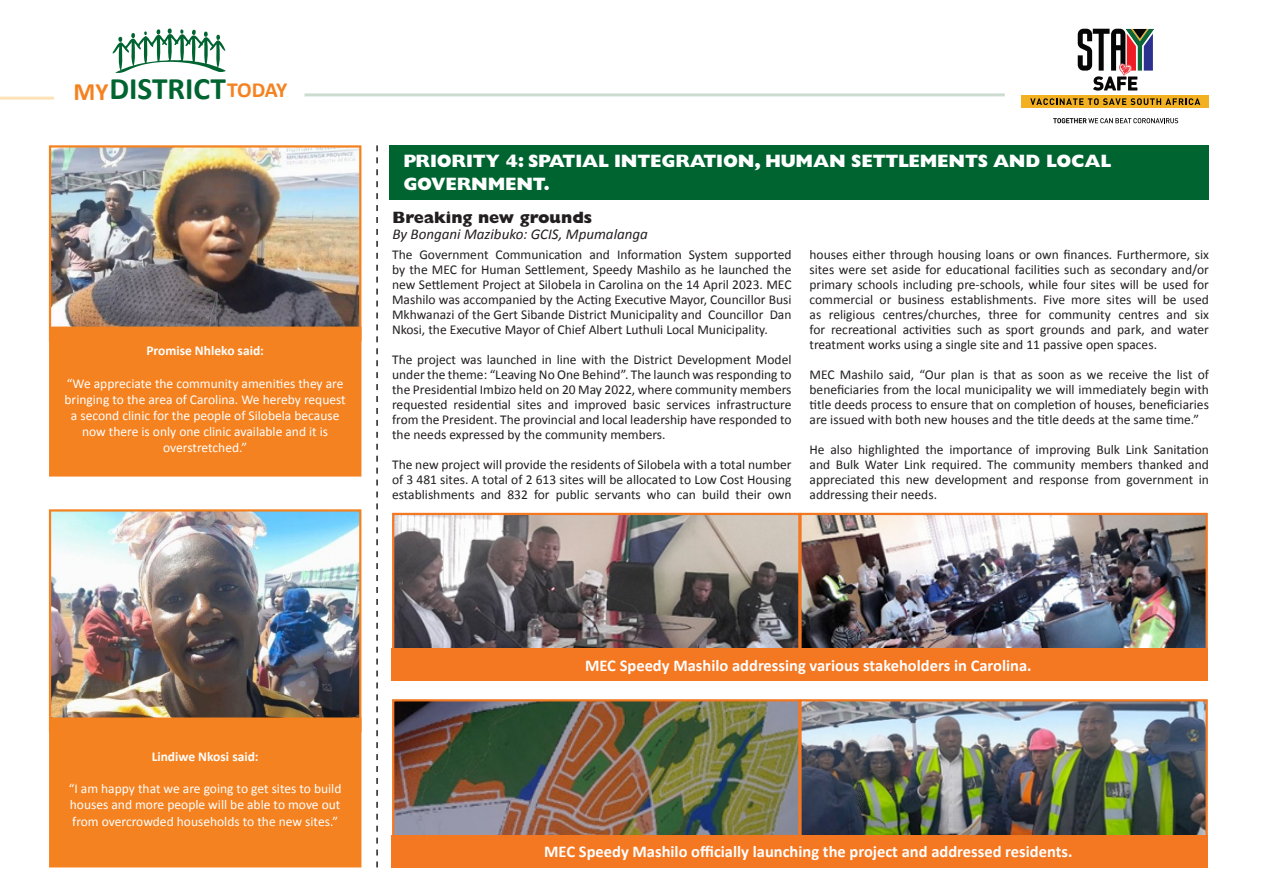
<style>
.page{position:relative;width:1263px;height:893px;background:#fff}
.page>*{position:absolute;margin:0;border:0;box-sizing:border-box;transform-origin:0 0}
.t1{font:700 31.35px "Calibri";color:#006431}
.t2{font:700 25.05px "Calibri";color:#f58220}
.t3{font:700 21.6px "Calibri";letter-spacing:-.025em;color:#f58220}
.t4{font:800 18px/22.5px "Gill Sans MT Pro";letter-spacing:-.01em;color:#fff}
.t5{font:700 16.5px "Calibri";color:#fff}
.t6{font:800 16.5px "Gill Sans MT Pro";color:#231f20}
.t7{font:italic 15px "Calibri";color:#231f20}
.t8{font:13.5px/15px "Calibri";color:#231f20;text-align:justify}
.t9{font:13.5px/16.2px "Calibri";color:#fff;text-align:center}
.t10{font:700 13.5px "Calibri";color:#fff}
</style>
<div class="page">
<div style="left:390px;top:145px;width:819px;height:55px;background:#006431"></div>
<svg style="left:376px;top:145px;width:2px;height:722px"></svg>
<hr style="left:0;top:97px;width:54px;height:3px;background:#fee2b7">
<hr style="left:304px;top:93px;width:701px;height:3px;background:#ccdcd0">
<svg style="left:113px;top:28px;width:113px;height:45px"></svg>
<svg style="left:1078px;top:29px;width:76px;height:62px"></svg>
<div style="left:1022px;top:95px;width:187px;height:12px;background:#f3b121"></div>
<svg style="left:1030px;top:98px;width:170px;height:7px"></svg>
<svg style="left:1053px;top:118px;width:125px;height:5px"></svg>
<img style="left:395px;top:516px;width:810px;height:132px">
<div style="left:392px;top:513px;width:408px;height:142px;border:2px solid #f47721"></div>
<img style="left:395px;top:702px;width:810px;height:133px">
<div style="left:392px;top:699px;width:408px;height:143px;border:2px solid #f47721"></div>
<div style="left:799px;top:513px;width:409px;height:142px;border:2px solid #f47721"></div>
<div style="left:799px;top:699px;width:409px;height:143px;border:2px solid #f47721"></div>
<div style="left:391px;top:648px;width:817px;height:33px;background:#f47721"></div>
<div style="left:391px;top:835px;width:817px;height:33px;background:#f47721"></div>
<img style="left:52px;top:148px;width:306px;height:179px">
<div style="left:49px;top:145px;width:312px;height:196px;border:2px solid #f58220"></div>
<img style="left:52px;top:512px;width:306px;height:205px">
<div style="left:49px;top:509px;width:312px;height:223px;border:2px solid #f58220"></div>
<div style="left:49px;top:327px;width:312px;height:150px;background:#f58220;border:2px solid #f58220"></div>
<div style="left:49px;top:717px;width:312px;height:150px;background:#f58220;border:2px solid #f58220"></div>
<p class="t2" style="left:73px;top:75px;width:36px">MY</p>
<p class="t1" style="left:109px;top:69px;width:118px">DISTRICT</p>
<p class="t3" style="left:227px;top:76px;width:62px">TODAY</p>
<p class="t10" style="left:146px;top:342px;width:119px">Promise Nhleko said:</p>
<p class="t9" style="left:65px;top:375px;width:283px">“We appreciate the community amenities they are bringing to the area of Carolina. We hereby request a second clinic for the people of Silobela because now there is only one clinic available and it is overstretched.”</p>
<p class="t4" style="left:403px;top:150px;width:709px">PRIORITY 4: SPATIAL INTEGRATION, HUMAN SETTLEMENTS AND LOCAL<br>GOVERNMENT.</p>
<p class="t6" style="left:392px;top:207px;width:201px">Breaking new grounds</p>
<p class="t7" style="left:392px;top:224px;width:257px">By Bongani Mazibuko: GCIS, Mpumalanga</p>
<p class="t8" style="left:392px;top:247px;width:401px">The Government Communication and Information System supported by the MEC for Human Settlement, Speedy Mashilo as he launched the new Settlement Project at Silobela in Carolina on the 14 April 2023. MEC Mashilo was accompanied by the Acting Executive Mayor, Councillor Busi Mkhwanazi of the Gert Sibande District Municipality and Councillor Dan Nkosi, the Executive Mayor of Chief Albert Luthuli Local Municipality.</p>
<p class="t8" style="left:392px;top:352px;width:401px">The project was launched in line with the District Development Model under the theme: “Leaving No One Behind”. The launch was responding to the Presidential Imbizo held on 20 May 2022, where community members requested residential sites and improved basic services infrastructure from the President. The provincial and local leadership have responded to the needs expressed by the community members.</p>
<p class="t8" style="left:392px;top:457px;width:401px">The new project will provide the residents of Silobela with a total number of 3 481 sites. A total of 2 613 sites will be allocated to Low Cost Housing establishments and 832 for public servants who can build their own</p>
<p class="t8" style="left:809px;top:247px;width:401px">houses either through housing loans or own finances. Furthermore, six sites were set aside for educational facilities such as secondary and/or primary schools including pre-schools, while four sites will be used for commercial or business establishments. Five more sites will be used as religious centres/churches, three for community centres and six for recreational activities such as sport grounds and park, and water treatment works using a single site and 11 passive open spaces.</p>
<p class="t8" style="left:809px;top:367px;width:401px">MEC Mashilo said, “Our plan is that as soon as we receive the list of beneficiaries from the local municipality we will immediately begin with title deeds process to ensure that on completion of houses, beneficiaries are issued with both new houses and the title deeds at the same time.”</p>
<p class="t8" style="left:809px;top:442px;width:401px">He also highlighted the importance of improving Bulk Link Sanitation and Bulk Water Link required. The community members thanked and appreciated this new development and response from government in addressing their needs.</p>
<p class="t10" style="left:152px;top:748px;width:108px">Lindiwe Nkosi said:</p>
<p class="t9" style="left:69px;top:781px;width:274px;text-align:justify">“I am happy that we are going to get sites to build houses and more people will be able to move out from overcrowded households to the new sites.”</p>
<p class="t5" style="left:585px;top:655px;width:448px">MEC Speedy Mashilo addressing various stakeholders in Carolina.</p>
<p class="t5" style="left:544px;top:841px;width:530px">MEC Speedy Mashilo officially launching the project and addressed residents.</p>
</div>
